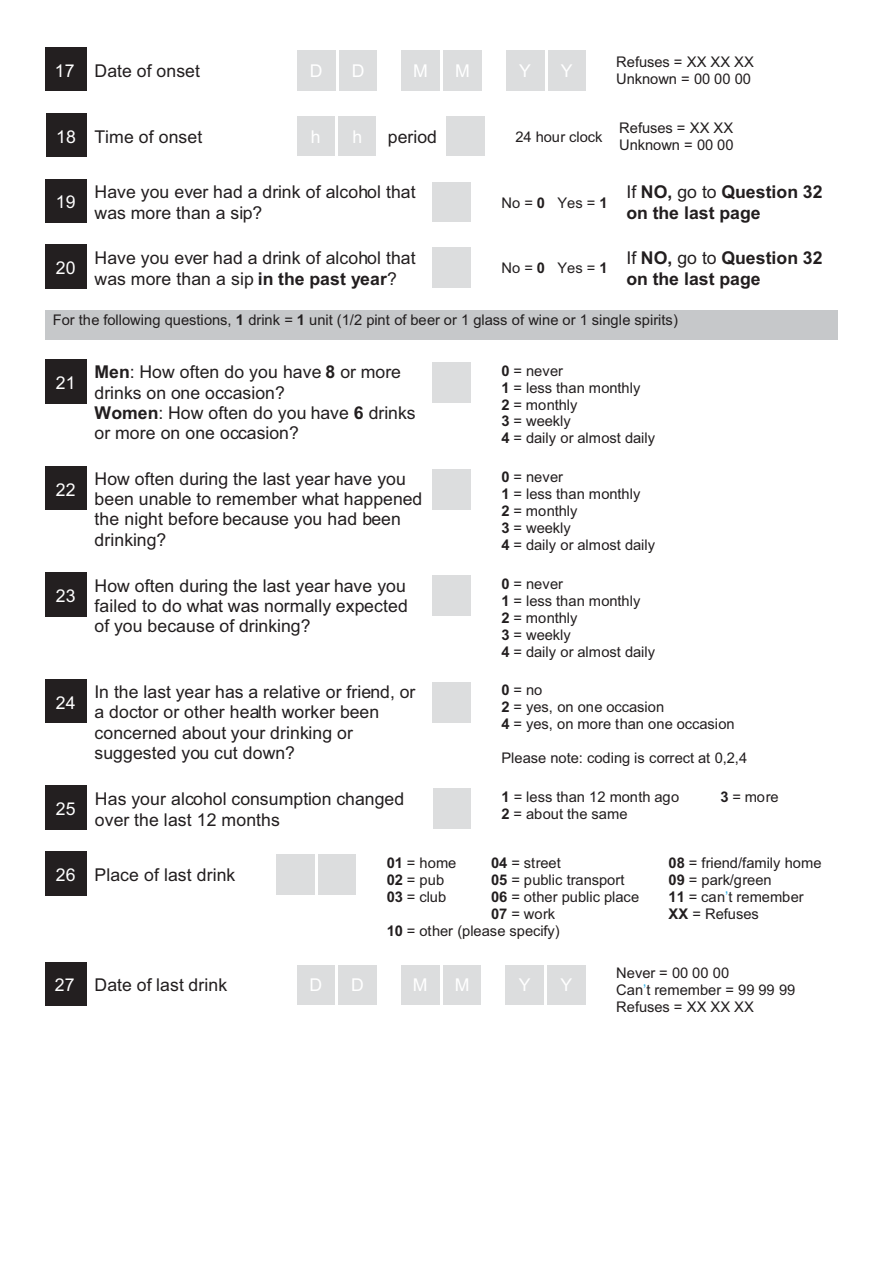
<style>
.page{position:relative;width:885px;height:1285px;background:#fff}
.page>*{position:absolute;margin:0;border:0;box-sizing:border-box;transform-origin:0 0}
.t1{font:17.68px/20.3px "Arial";letter-spacing:.005em;color:#221e1f}
.t2{font:700 17.68px/20.7px "Arial";color:#221e1f}
.t3{font:17.68px "Arial";letter-spacing:.005em;color:#fff}
.t4{font:14.7px/17px "Arial";letter-spacing:-.005em;color:#221e1f}
.s1{color:#fff}
.s2{font-weight:700}
.s3{font-weight:400}
.s4{color:#29ade4}
</style>
<div class="page">
<div style="left:45px;top:49px;width:41px;height:42px;background:#231f20"></div>
<div style="left:296px;top:49px;width:40px;height:42px;background:#dcddde"></div>
<div style="left:338px;top:49px;width:40px;height:42px;background:#dcddde"></div>
<div style="left:401px;top:49px;width:39px;height:42px;background:#dcddde"></div>
<div style="left:442px;top:49px;width:40px;height:42px;background:#dcddde"></div>
<div style="left:505px;top:49px;width:41px;height:42px;background:#dcddde"></div>
<div style="left:547px;top:49px;width:39px;height:42px;background:#dcddde"></div>
<hr style="left:45px;top:47px;width:41px;height:2px;background:#231f20">
<hr style="left:544px;top:49px;width:3px;height:44px;background:#fff">
<div style="left:46px;top:115px;width:40px;height:42px;background:#231f20"></div>
<div style="left:296px;top:115px;width:39px;height:42px;background:#dcddde"></div>
<div style="left:337px;top:115px;width:40px;height:42px;background:#dcddde"></div>
<div style="left:446px;top:115px;width:39px;height:42px;background:#dcddde"></div>
<hr style="left:46px;top:113px;width:40px;height:2px;background:#231f20">
<hr style="left:376px;top:115px;width:3px;height:44px;background:#fff">
<div style="left:45px;top:181px;width:42px;height:42px;background:#231f20"></div>
<div style="left:432px;top:181px;width:39px;height:42px;background:#dcddde"></div>
<hr style="left:45px;top:179px;width:41px;height:2px;background:#231f20">
<div style="left:45px;top:247px;width:42px;height:41px;background:#231f20"></div>
<div style="left:432px;top:247px;width:39px;height:41px;background:#dcddde"></div>
<hr style="left:45px;top:245px;width:41px;height:2px;background:#231f20">
<div style="left:45px;top:310px;width:792px;height:30px;background:#c6c8ca"></div>
<div style="left:45px;top:362px;width:42px;height:41px;background:#231f20"></div>
<div style="left:432px;top:362px;width:39px;height:41px;background:#dcddde"></div>
<hr style="left:45px;top:359px;width:41px;height:3px;background:#231f20">
<div style="left:45px;top:468px;width:42px;height:42px;background:#231f20"></div>
<div style="left:432px;top:468px;width:39px;height:42px;background:#dcddde"></div>
<hr style="left:45px;top:466px;width:41px;height:2px;background:#231f20">
<div style="left:45px;top:575px;width:42px;height:41px;background:#231f20"></div>
<div style="left:432px;top:575px;width:39px;height:41px;background:#dcddde"></div>
<hr style="left:45px;top:573px;width:41px;height:2px;background:#231f20">
<div style="left:45px;top:681px;width:42px;height:42px;background:#231f20"></div>
<div style="left:432px;top:681px;width:39px;height:42px;background:#dcddde"></div>
<hr style="left:45px;top:679px;width:41px;height:2px;background:#231f20">
<div style="left:45px;top:788px;width:42px;height:41px;background:#231f20"></div>
<div style="left:432px;top:788px;width:39px;height:41px;background:#dcddde"></div>
<hr style="left:45px;top:785px;width:42px;height:3px;background:#231f20">
<div style="left:45px;top:853px;width:42px;height:42px;background:#231f20"></div>
<div style="left:275px;top:853px;width:40px;height:42px;background:#dcddde"></div>
<div style="left:317px;top:853px;width:40px;height:42px;background:#dcddde"></div>
<hr style="left:45px;top:851px;width:41px;height:2px;background:#231f20">
<hr style="left:356px;top:853px;width:2px;height:42px;background:#fff">
<div style="left:45px;top:964px;width:42px;height:41px;background:#231f20"></div>
<div style="left:296px;top:964px;width:40px;height:41px;background:#dcddde"></div>
<div style="left:338px;top:964px;width:39px;height:41px;background:#dcddde"></div>
<div style="left:400px;top:964px;width:40px;height:41px;background:#dcddde"></div>
<div style="left:442px;top:964px;width:40px;height:41px;background:#dcddde"></div>
<div style="left:504px;top:964px;width:41px;height:41px;background:#dcddde"></div>
<div style="left:546px;top:964px;width:40px;height:41px;background:#dcddde"></div>
<hr style="left:45px;top:961px;width:41px;height:3px;background:#231f20">
<hr style="left:335px;top:964px;width:2px;height:41px;background:#fff">
<hr style="left:481px;top:964px;width:2px;height:41px;background:#fff">
<hr style="left:544px;top:964px;width:2px;height:41px;background:#fff">
<p class="t1" style="left:55px;top:62px;width:147px"><span class="s1">17</span> Date of onset</p>
<p class="t3" style="left:310px;top:64px;width:14px">D</p>
<p class="t3" style="left:351px;top:64px;width:14px">D</p>
<p class="t3" style="left:413px;top:64px;width:16px">M</p>
<p class="t3" style="left:455px;top:64px;width:16px">M</p>
<p class="t3" style="left:519px;top:64px;width:13px">Y</p>
<p class="t3" style="left:560px;top:64px;width:13px">Y</p>
<p class="t4" style="left:616px;top:55px;width:139px">Refuses = XX XX XX<br>Unknown = 00 00 00</p>
<p class="t1" style="left:56px;top:128px;width:147px"><span class="s1">18</span> Time of onset</p>
<p class="t3" style="left:311px;top:130px;width:11px">h</p>
<p class="t3" style="left:352px;top:130px;width:11px">h</p>
<p class="t1" style="left:387px;top:128px;width:51px">period</p>
<p class="t4" style="left:515px;top:130px;width:89px">24 hour clock</p>
<p class="t4" style="left:619px;top:121px;width:116px">Refuses = XX XX<br>Unknown = 00 00</p>
<p class="t3" style="left:56px;top:196px;width:21px">19</p>
<p class="t1" style="left:94px;top:183px;width:322px">Have you ever had a drink of alcohol that was more than a sip?</p>
<p class="t4" style="left:501px;top:195px;width:107px">No = <span class="s2">0</span> Yes = <span class="s2">1</span></p>
<p class="t2" style="left:626px;top:183px;width:197px"><span class="s3">If</span> NO, <span class="s3">go to</span> Question 32 on the last page</p>
<p class="t3" style="left:56px;top:261px;width:21px">20</p>
<p class="t1" style="left:94px;top:250px;width:322px">Have you ever had a drink of alcohol that was more than a sip <span class="s2">in the past year</span>?</p>
<p class="t4" style="left:501px;top:261px;width:107px">No = <span class="s2">0</span> Yes = <span class="s2">1</span></p>
<p class="t2" style="left:626px;top:250px;width:197px"><span class="s3">If</span> NO, <span class="s3">go to</span> Question 32 on the last page</p>
<p class="t4" style="left:53px;top:312px;width:626px">For the following questions, <span class="s2">1</span> drink = <span class="s2">1</span> unit (1/2 pint of beer or 1 glass of wine or 1 single spirits)</p>
<p class="t3" style="left:56px;top:376px;width:21px">21</p>
<p class="t1" style="left:94px;top:363px;width:322px"><span class="s2">Men</span>: How often do you have <span class="s2">8</span> or more drinks on one occasion?<br><span class="s2">Women</span>: How often do you have <span class="s2">6</span> drinks or more on one occasion?</p>
<p class="t4" style="left:501px;top:363px;width:155px"><span class="s2">0</span> = never<br><span class="s2">1</span> = less than monthly<br><span class="s2">2</span> = monthly<br><span class="s2">3</span> = weekly<br><span class="s2">4</span> = daily or almost daily</p>
<p class="t3" style="left:56px;top:483px;width:21px">22</p>
<p class="t1" style="left:94px;top:470px;width:329px">How often during the last year have you been unable to remember what happened the night before because you had been drinking?</p>
<p class="t4" style="left:501px;top:470px;width:155px"><span class="s2">0</span> = never<br><span class="s2">1</span> = less than monthly<br><span class="s2">2</span> = monthly<br><span class="s2">3</span> = weekly<br><span class="s2">4</span> = daily or almost daily</p>
<p class="t3" style="left:56px;top:589px;width:21px">23</p>
<p class="t1" style="left:94px;top:577px;width:315px;text-align:justify">How often during the last year have you failed to do what was normally expected of you because of drinking?</p>
<p class="t4" style="left:501px;top:577px;width:155px"><span class="s2">0</span> = never<br><span class="s2">1</span> = less than monthly<br><span class="s2">2</span> = monthly<br><span class="s2">3</span> = weekly<br><span class="s2">4</span> = daily or almost daily</p>
<p class="t3" style="left:56px;top:696px;width:21px">24</p>
<p class="t1" style="left:94px;top:683px;width:322px">In the last year has a relative or friend, or a doctor or other health worker been concerned about your drinking or suggested you cut down?</p>
<p class="t4" style="left:501px;top:683px;width:234px"><span class="s2">0</span> = no<br><span class="s2">2</span> = yes, on one occasion<br><span class="s2">4</span> = yes, on more than one occasion</p>
<p class="t4" style="left:501px;top:750px;width:247px">Please note: coding is correct at 0,2,4</p>
<p class="t3" style="left:56px;top:802px;width:21px">25</p>
<p class="t1" style="left:95px;top:790px;width:311px">Has your alcohol consumption changed over the last 12 months</p>
<p class="t4" style="left:501px;top:789px;width:179px"><span class="s2">1</span> = less than 12 month ago<br><span class="s2">2</span> = about the same</p>
<p class="t4" style="left:720px;top:789px;width:60px"><span class="s2">3</span> = more</p>
<p class="t1" style="left:56px;top:866px;width:181px"><span class="s1">26</span> Place of last drink</p>
<p class="t4" style="left:386px;top:855px;width:71px"><span class="s2">01</span> = home<br><span class="s2">02</span> = pub<br><span class="s2">03</span> = club</p>
<p class="t4" style="left:491px;top:855px;width:150px"><span class="s2">04</span> = street<br><span class="s2">05</span> = public transport<br><span class="s2">06</span> = other public place<br><span class="s2">07</span> = work</p>
<p class="t4" style="left:668px;top:855px;width:154px"><span class="s2">08</span> = friend/family home<br><span class="s2">09</span> = park/green<br><span class="s2">11</span> = can<span class="s4">’</span>t remember<br><span class="s2">XX</span> = Refuses</p>
<p class="t4" style="left:386px;top:923px;width:174px"><span class="s2">10</span> = other (please specify)</p>
<p class="t1" style="left:55px;top:976px;width:174px"><span class="s1">27</span> Date of last drink</p>
<p class="t3" style="left:309px;top:978px;width:14px">D</p>
<p class="t3" style="left:351px;top:978px;width:14px">D</p>
<p class="t3" style="left:412px;top:978px;width:16px">M</p>
<p class="t3" style="left:454px;top:978px;width:16px">M</p>
<p class="t3" style="left:518px;top:978px;width:13px">Y</p>
<p class="t3" style="left:560px;top:978px;width:13px">Y</p>
<p class="t4" style="left:616px;top:965px;width:180px">Never = 00 00 00<br>Can<span class="s4">’</span>t remember = 99 99 99<br>Refuses = XX XX XX</p>
</div>
